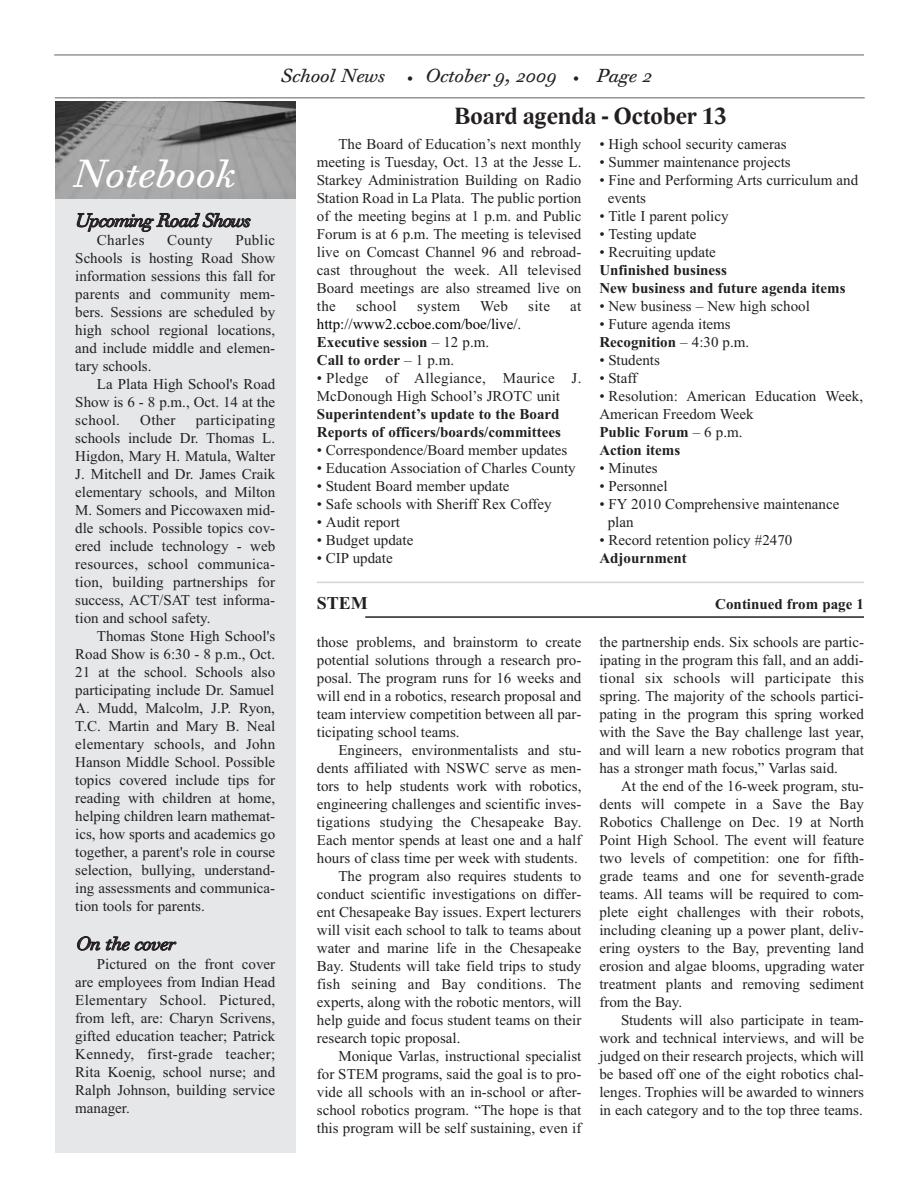
<style>
.page{position:relative;width:918px;height:1188px;background:#fff}
.page>*{position:absolute;margin:0;border:0;box-sizing:border-box;transform-origin:0 0}
.t1{font:italic 37.5px "Walbaum Text OT";color:#fff}
.t2{font:700 24px "Lido STFCE";color:#231f20}
.t3{font:italic 18px "Walbaum Text OT";letter-spacing:-.01em;color:#231f20}
.t4{font:italic 18px "Walbaum Text OT";letter-spacing:-.05em;color:#231f20}
.t5{font:700 18px "Times New Roman";color:#231f20}
.t6{font:15px/18px "Times New Roman";color:#231f20;text-align:justify}
.t7{font:700 15px/18px "Times New Roman";color:#231f20}
.t8{font:15px/18px "Times New Roman";color:#000}
.t9{font:15px "Times New Roman";letter-spacing:.02em;color:#231f20}
.s1{font-size:10.5px}
.s2{font-weight:700}
.s3{color:#231f20}
.s4{font-weight:700;color:#231f20}
</style>
<div class="page">
<hr style="left:54px;top:54px;width:810px;height:2px;background:#939598">
<hr style="left:55px;top:97px;width:810px;height:2px;background:#939598">
<div style="left:55px;top:135px;width:241px;height:1018px;background:#e6e7e9"></div>
<img style="left:55px;top:102px;width:240px;height:96px">
<hr style="left:317px;top:582px;width:547px;height:1px;background:#d1d2d4">
<hr style="left:365px;top:616px;width:499px;height:2px;background:#231f20">
<p class="t3" style="left:281px;top:70px;width:106px">School News</p>
<p class="t3" style="left:408px;top:70px;width:247px"><span class="s1">•</span> October 9, 2009 <span class="s1">•</span> Page 2</p>
<h1 class="t1" style="left:72px;top:160px;width:164px">Notebook</h1>
<p class="t4" style="left:75px;top:214px;width:177px">Upcoming Road Shows</p>
<p class="t9" style="left:97px;top:231px;width:49px">Charles</p>
<p class="t6" style="left:167px;top:231px;width:47px">County</p>
<p class="t6" style="left:75px;top:231px;width:201px;text-indent:160px">Public Schools is hosting Road Show information sessions this fall for parents and community mem&shy;bers. Sessions are scheduled by high school regional locations, and include middle and elemen&shy;tary schools.</p>
<p class="t6" style="left:75px;top:375px;width:201px;text-indent:22px">La Plata High School's Road Show is 6 - 8 p.m., Oct. 14 at the school.</p>
<p class="t6" style="left:75px;top:411px;width:201px;text-indent:120px">participating schools include Dr. Thomas L.<br>Higdon, Mary H. Matula, Walter J. Mitchell and Dr. James Craik elementary schools, and Milton M. Somers and Piccowaxen mid&shy;dle schools. Possible topics cov&shy;ered include technology - web resources, school communica&shy;tion, building partnerships for success, ACT/SAT test informa&shy;tion and school safety.</p>
<p class="t6" style="left:75px;top:627px;width:201px;text-indent:22px">Thomas Stone High School's Road Show is 6:30 - 8 p.m., Oct.<br>21 at the school. Schools also participating include Dr. Samuel A. Mudd, Malcolm, J.P. Ryon, T.C. Martin and Mary B. Neal elementary schools, and John Hanson Middle School. Possible topics covered include tips for reading with children at home, helping children learn mathemat&shy;ics, how sports and academics go together, a parent's role in course selection, bullying, understand&shy;ing assessments and communica&shy;tion tools for parents.</p>
<p class="t3" style="left:76px;top:937px;width:101px">On the cover</p>
<p class="t6" style="left:75px;top:955px;width:201px;text-indent:22px">Pictured on the front cover are employees from Indian Head Elementary School. Pictured, from left, are: Charyn Scrivens, gifted education teacher; Patrick Kennedy, first-grade teacher; Rita Koenig, school nurse; and Ralph Johnson, building service manager.</p>
<p class="t6" style="left:140px;top:411px;width:37px">Other</p>
<h2 class="t2" style="left:454px;top:102px;width:274px">Board agenda - October 13</h2>
<p class="t6" style="left:317px;top:135px;width:266px;text-indent:22px">The Board of Education’s next monthly meeting is Tuesday, Oct. 13 at the Jesse L.<br>Starkey Administration Building on Radio Station Road in La Plata. The public portion of the meeting begins at 1 p.m. and Public Forum is at 6 p.m. The meeting is televised live on Comcast Channel 96 and rebroad&shy;cast throughout the week. All televised Board meetings are also streamed live on the</p>
<p class="t6" style="left:599px;top:135px;width:189px">• High school security cameras</p>
<p class="t6" style="left:599px;top:153px;width:193px">• Summer maintenance projects</p>
<p class="t6" style="left:608px;top:171px;width:252px;text-indent:-8px">• Fine and Performing Arts curriculum and events</p>
<p class="t6" style="left:599px;top:207px;width:131px">• Title I parent policy</p>
<p class="t6" style="left:599px;top:225px;width:99px">• Testing update</p>
<p class="t6" style="left:599px;top:243px;width:118px">• Recruiting update</p>
<p class="t7" style="left:599px;top:261px;width:248px">Unfinished business<br>New business and future agenda items</p>
<p class="t6" style="left:599px;top:297px;width:212px">• New business – New high school</p>
<p class="t6" style="left:599px;top:315px;width:151px">• Future agenda items<br><span class="s2">Recognition</span> – 4:30 p.m.</p>
<p class="t6" style="left:599px;top:351px;width:62px">• Students</p>
<p class="t6" style="left:599px;top:369px;width:39px">• Staff</p>
<p class="t6" style="left:599px;top:387px;width:265px;text-align:left">• Resolution: American Education Week,<br>American Freedom Week<br><span class="s2">Public Forum</span> – 6 p.m.<br><span class="s2">Action items</span></p>
<p class="t6" style="left:599px;top:459px;width:60px">• Minutes</p>
<p class="t6" style="left:599px;top:477px;width:70px">• Personnel</p>
<p class="t6" style="left:608px;top:495px;width:233px;text-indent:-8px">• FY 2010 Comprehensive maintenance plan</p>
<p class="t6" style="left:599px;top:531px;width:195px">• Record retention policy #2470</p>
<p class="t7" style="left:599px;top:549px;width:89px">Adjournment</p>
<p class="t6" style="left:356px;top:297px;width:42px">school</p>
<p class="t6" style="left:417px;top:297px;width:45px">system</p>
<p class="t6" style="left:480px;top:297px;width:29px">Web</p>
<p class="t6" style="left:528px;top:297px;width:23px">site</p>
<p class="t6" style="left:570px;top:297px;width:13px">at</p>
<p class="t8" style="left:317px;top:315px;width:206px">http://www2.ccboe.com/boe/live/<span class="s3">.<br></span><span class="s4">Executive session</span> <span class="s3">– 12 p.m.<br></span><span class="s4">Call to order</span> <span class="s3">– 1 p.m.</span></p>
<p class="t6" style="left:317px;top:369px;width:266px">• Pledge of Allegiance, Maurice J.<br>McDonough High School’s JROTC unit</p>
<p class="t7" style="left:317px;top:405px;width:246px">Superintendent’s update to the Board<br>Reports of officers/boards/committees</p>
<p class="t6" style="left:317px;top:441px;width:252px">• Correspondence/Board member updates</p>
<p class="t6" style="left:317px;top:459px;width:260px">• Education Association of Charles County</p>
<p class="t6" style="left:317px;top:477px;width:194px">• Student Board member update</p>
<p class="t6" style="left:317px;top:495px;width:236px">• Safe schools with Sheriff Rex Coffey</p>
<p class="t6" style="left:317px;top:513px;width:85px">• Audit report</p>
<p class="t6" style="left:317px;top:531px;width:98px">• Budget update</p>
<p class="t6" style="left:317px;top:549px;width:77px">• CIP update</p>
<p class="t5" style="left:317px;top:592px;width:53px">STEM</p>
<p class="t7" style="left:715px;top:594px;width:150px">Continued from page 1</p>
<p class="t6" style="left:317px;top:633px;width:266px">those problems, and brainstorm to create potential solutions through a research pro&shy;posal. The program runs for 16 weeks and will end in a robotics, research proposal and team interview competition between all par&shy;ticipating school teams.</p>
<p class="t6" style="left:338px;top:741px;width:244px">Engineers, environmentalists and stu-</p>
<p class="t6" style="left:317px;top:759px;width:266px">dents affiliated with NSWC serve as men-</p>
<p class="t6" style="left:317px;top:777px;width:266px">tors to help students work with robotics,</p>
<p class="t6" style="left:317px;top:795px;width:266px">engineering challenges and scientific inves-</p>
<p class="t6" style="left:317px;top:813px;width:266px">tigations studying the Chesapeake Bay.</p>
<p class="t6" style="left:317px;top:831px;width:266px">Each mentor spends at least one and a half</p>
<p class="t6" style="left:317px;top:849px;width:262px">hours of class time per week with students.</p>
<p class="t6" style="left:338px;top:867px;width:244px">The program also requires students to</p>
<p class="t6" style="left:317px;top:885px;width:266px">conduct scientific investigations on differ-</p>
<p class="t6" style="left:317px;top:903px;width:266px">ent Chesapeake Bay issues. Expert lecturers</p>
<p class="t6" style="left:317px;top:921px;width:266px">will visit each school to talk to teams about</p>
<p class="t6" style="left:317px;top:939px;width:266px">water and marine life in the Chesapeake</p>
<p class="t6" style="left:317px;top:957px;width:266px">Bay. Students will take field trips to study</p>
<p class="t9" style="left:317px;top:975px;width:266px">fish seining and Bay conditions. The</p>
<p class="t6" style="left:317px;top:993px;width:266px">experts, along with the robotic mentors, will</p>
<p class="t6" style="left:317px;top:1011px;width:266px">help guide and focus student teams on their</p>
<p class="t6" style="left:317px;top:1029px;width:145px">research topic proposal.</p>
<p class="t6" style="left:338px;top:1047px;width:244px">Monique Varlas, instructional specialist</p>
<p class="t6" style="left:317px;top:1065px;width:266px">for STEM programs, said the goal is to pro-</p>
<p class="t6" style="left:317px;top:1083px;width:266px">vide all schools with an in-school or after-</p>
<p class="t6" style="left:317px;top:1101px;width:266px">school robotics program. “The hope is that</p>
<p class="t6" style="left:317px;top:1119px;width:266px">this program will be self sustaining, even if</p>
<p class="t6" style="left:599px;top:633px;width:266px">the partnership ends. Six schools are partic&shy;ipating in the program this fall, and an addi&shy;tional six schools will participate this spring. The majority of the schools partici&shy;pating in the program this spring worked with the Save the Bay challenge last year, and will learn a new robotics program that has a stronger math focus,” Varlas said.</p>
<p class="t6" style="left:599px;top:777px;width:266px;text-indent:22px">At the end of the 16-week program, stu&shy;dents will compete in a Save the Bay Robotics Challenge on Dec. 19 at North Point High School. The event will feature two levels of competition: one for fifth&shy;grade teams and one for seventh-grade teams. All teams will be required to com&shy;plete eight challenges with their robots, including cleaning up a power plant, deliv&shy;ering oysters to the Bay, preventing land erosion and algae blooms, upgrading water treatment plants and removing sediment from the Bay.</p>
<p class="t6" style="left:599px;top:1011px;width:266px;text-indent:22px">Students will also participate in team&shy;work and technical interviews, and will be judged on their research projects, which will be based off one of the eight robotics chal&shy;lenges. Trophies will be awarded to winners in each category and to the top three teams.</p>
</div>
